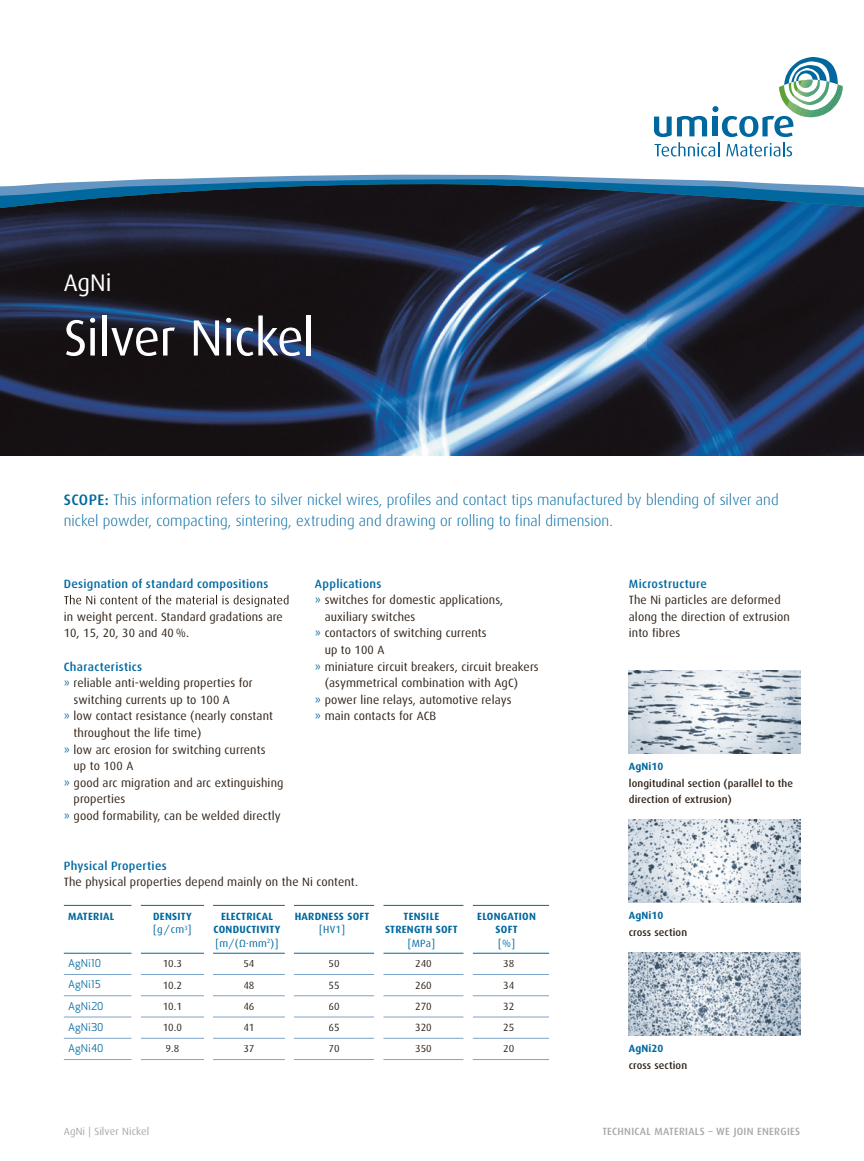
<style>
.page{position:relative;width:864px;height:1161px;background:#fff}
.page>*{position:absolute;margin:0;border:0;box-sizing:border-box;transform-origin:0 0}
.t1{font:51px "Dax";letter-spacing:-.015em;color:#fff}
.t2{font:24px "Dax";color:#fff}
.t3{font:300 15.15px/21.1px "Dax";color:#00689f}
.t4{font:12px/16.6px "Dax";letter-spacing:.01em;color:#302318}
.t5{font:500 12px "Dax";letter-spacing:.025em;color:#00689f}
.t6{font:700 10.5px/13.5px "Dax";letter-spacing:.025em;color:#00689f;text-align:center}
.t7{font:500 10.5px/16.6px "Dax";letter-spacing:.01em;color:#302318}
.t8{font:10.5px "Dax";color:#302318}
.t9{font:500 10.5px "Dax";letter-spacing:.025em;color:#a9a8a7}
.t10{font:10.5px "Apex Sans";color:#00689f}
.t11{font:10.5px "Dax";letter-spacing:.01em;color:#a9a8a7}
.t12{font:10.5px "Dax";color:#00689f}
.s1{font-weight:500}
.s2{color:#00689f}
.s3{font-weight:400}
</style>
<div class="page">
<img style="left:0;top:210px;width:863px;height:245px">
<svg style="left:0;top:174px;width:863px;height:36px;background:#405f76"></svg>
<svg style="left:654px;top:57px;width:188px;height:99px"></svg>
<svg style="left:64px;top:595px;width:225px;height:12px"></svg>
<img style="left:628px;top:671px;width:171px;height:82px">
<img style="left:628px;top:820px;width:171px;height:83px">
<img style="left:628px;top:952px;width:171px;height:83px">
<svg style="left:213px;top:952px;width:72px;height:86px"></svg>
<hr style="left:64px;top:905px;width:68px;height:1px;background:#00689f">
<hr style="left:141px;top:905px;width:63px;height:1px;background:#00689f">
<hr style="left:64px;top:953px;width:68px;height:1px;background:#00689f">
<hr style="left:141px;top:953px;width:63px;height:1px;background:#00689f">
<hr style="left:64px;top:974px;width:68px;height:1px;background:#7ca4ca">
<hr style="left:141px;top:974px;width:63px;height:1px;background:#7ca4ca">
<hr style="left:213px;top:974px;width:72px;height:1px;background:#7ca4ca">
<hr style="left:294px;top:974px;width:80px;height:1px;background:#7ca4ca">
<hr style="left:383px;top:974px;width:80px;height:1px;background:#7ca4ca">
<hr style="left:472px;top:974px;width:77px;height:1px;background:#7ca4ca">
<hr style="left:64px;top:995px;width:68px;height:1px;background:#7ca4ca">
<hr style="left:141px;top:995px;width:63px;height:1px;background:#7ca4ca">
<hr style="left:213px;top:995px;width:72px;height:1px;background:#7ca4ca">
<hr style="left:294px;top:995px;width:80px;height:1px;background:#7ca4ca">
<hr style="left:383px;top:995px;width:80px;height:1px;background:#7ca4ca">
<hr style="left:472px;top:995px;width:77px;height:1px;background:#7ca4ca">
<hr style="left:64px;top:1016px;width:68px;height:1px;background:#7ca4ca">
<hr style="left:141px;top:1016px;width:63px;height:1px;background:#7ca4ca">
<hr style="left:213px;top:1016px;width:72px;height:1px;background:#7ca4ca">
<hr style="left:294px;top:1016px;width:80px;height:1px;background:#7ca4ca">
<hr style="left:383px;top:1016px;width:80px;height:1px;background:#7ca4ca">
<hr style="left:472px;top:1016px;width:77px;height:1px;background:#7ca4ca">
<hr style="left:64px;top:1038px;width:68px;height:1px;background:#7ca4ca">
<hr style="left:141px;top:1038px;width:63px;height:1px;background:#7ca4ca">
<hr style="left:213px;top:1038px;width:72px;height:1px;background:#7ca4ca">
<hr style="left:294px;top:1038px;width:80px;height:1px;background:#7ca4ca">
<hr style="left:383px;top:1038px;width:80px;height:1px;background:#7ca4ca">
<hr style="left:472px;top:1038px;width:77px;height:1px;background:#7ca4ca">
<hr style="left:64px;top:1059px;width:68px;height:1px;background:#7ca4ca">
<hr style="left:141px;top:1059px;width:63px;height:1px;background:#7ca4ca">
<hr style="left:213px;top:1059px;width:72px;height:1px;background:#7ca4ca">
<hr style="left:294px;top:1059px;width:80px;height:1px;background:#7ca4ca">
<hr style="left:383px;top:1059px;width:80px;height:1px;background:#7ca4ca">
<hr style="left:472px;top:1059px;width:77px;height:1px;background:#7ca4ca">
<hr style="left:213px;top:905px;width:72px;height:1px;background:#00689f">
<hr style="left:294px;top:905px;width:80px;height:1px;background:#00689f">
<hr style="left:383px;top:905px;width:80px;height:1px;background:#00689f">
<hr style="left:472px;top:905px;width:77px;height:1px;background:#00689f">
<hr style="left:213px;top:953px;width:72px;height:1px;background:#00689f">
<hr style="left:294px;top:953px;width:80px;height:1px;background:#00689f">
<hr style="left:383px;top:953px;width:80px;height:1px;background:#00689f">
<hr style="left:472px;top:953px;width:77px;height:1px;background:#00689f">
<div style="left:244px;top:960px;width:10px;height:7px;background:#fff"></div>
<div style="left:244px;top:981px;width:10px;height:8px;background:#fff"></div>
<div style="left:244px;top:1002px;width:10px;height:8px;background:#fff"></div>
<div style="left:244px;top:1024px;width:9px;height:7px;background:#fff"></div>
<h2 class="t2" style="left:64px;top:270px;width:49px">AgNi</h2>
<h1 class="t1" style="left:64px;top:310px;width:253px">Silver Nickel</h1>
<p class="t3" style="left:64px;top:489px;width:716px"><span class="s1">SCOPE:</span> This information refers to silver nickel wires, profiles and contact tips manufactured by blending of silver and nickel powder, compacting, sintering, extruding and drawing or rolling to final dimension.</p>
<p class="t5" style="left:64px;top:577px;width:206px">Designation of standard compositions</p>
<p class="t4" style="left:64px;top:608px;width:220px">in weight percent. Standard gradations are<br>10, 15, 20, 30 and 40 %.</p>
<p class="t5" style="left:64px;top:660px;width:80px">Characteristics</p>
<p class="t4" style="left:64px;top:675px;width:190px"><span class="s2">»</span> reliable anti-welding properties for</p>
<p class="t4" style="left:73px;top:691px;width:158px">switching currents up to 100 A</p>
<p class="t4" style="left:64px;top:708px;width:211px"><span class="s2">»</span> low contact resistance (nearly constant</p>
<p class="t4" style="left:73px;top:725px;width:129px">throughout the life time)</p>
<p class="t4" style="left:64px;top:741px;width:203px"><span class="s2">»</span> low arc erosion for switching currents</p>
<p class="t4" style="left:73px;top:758px;width:61px">up to 100 A</p>
<p class="t4" style="left:64px;top:774px;width:221px"><span class="s2">»</span> good arc migration and arc extinguishing</p>
<p class="t4" style="left:73px;top:791px;width:53px">properties</p>
<p class="t4" style="left:64px;top:807px;width:218px"><span class="s2">»</span> good formability, can be welded directly</p>
<p class="t5" style="left:315px;top:577px;width:68px">Applications</p>
<p class="t4" style="left:315px;top:592px;width:190px"><span class="s2">»</span> switches for domestic applications,</p>
<p class="t4" style="left:324px;top:608px;width:92px">auxiliary switches</p>
<p class="t4" style="left:315px;top:625px;width:173px"><span class="s2">»</span> contactors of switching currents</p>
<p class="t4" style="left:324px;top:642px;width:61px">up to 100 A</p>
<p class="t4" style="left:315px;top:658px;width:225px"><span class="s2">»</span> miniature circuit breakers, circuit breakers</p>
<p class="t4" style="left:324px;top:675px;width:195px">(asymmetrical combination with AgC)</p>
<p class="t4" style="left:315px;top:691px;width:198px"><span class="s2">»</span> power line relays, automotive relays</p>
<p class="t4" style="left:315px;top:708px;width:123px"><span class="s2">»</span> main contacts for ACB</p>
<p class="t5" style="left:64px;top:859px;width:104px">Physical Properties</p>
<p class="t4" style="left:64px;top:874px;width:296px">The physical properties depend mainly on the Ni content.</p>
<p class="t6" style="left:68px;top:909px;width:48px">MATERIAL</p>
<p class="t6" style="left:153px;top:909px;width:40px;text-align:left">DENSITY <span class="s3">[g / cm</span><sup>3</sup><span class="s3">]</span></p>
<p class="t6" style="left:213px;top:909px;width:68px">ELECTRICAL<br>CONDUCTIVITY <span class="s3">[m/(Ω·mm</span><sup>2</sup><span class="s3">)]</span></p>
<p class="t6" style="left:294px;top:909px;width:76px">HARDNESS SOFT</p>
<p class="t12" style="left:319px;top:924px;width:27px">[HV1]</p>
<p class="t6" style="left:385px;top:909px;width:74px">TENSILE<br>STRENGTH SOFT</p>
<p class="t12" style="left:407px;top:937px;width:29px">[MPa]</p>
<p class="t6" style="left:477px;top:909px;width:60px">ELONGATION<br>SOFT</p>
<p class="t12" style="left:498px;top:937px;width:18px">[%]</p>
<p class="t10" style="left:68px;top:955px;width:34px">AgNi10</p>
<p class="t8" style="left:163px;top:958px;width:21px">10.3</p>
<p class="t8" style="left:243px;top:958px;width:13px">54</p>
<p class="t8" style="left:328px;top:958px;width:13px">50</p>
<p class="t8" style="left:415px;top:958px;width:18px">240</p>
<p class="t8" style="left:503px;top:958px;width:13px">38</p>
<p class="t10" style="left:68px;top:976px;width:34px">AgNi15</p>
<p class="t8" style="left:163px;top:979px;width:21px">10.2</p>
<p class="t8" style="left:243px;top:979px;width:13px">48</p>
<p class="t8" style="left:328px;top:979px;width:13px">55</p>
<p class="t8" style="left:415px;top:979px;width:18px">260</p>
<p class="t8" style="left:503px;top:979px;width:13px">34</p>
<p class="t10" style="left:68px;top:997px;width:37px">AgNi20</p>
<p class="t8" style="left:163px;top:1000px;width:21px">10.1</p>
<p class="t8" style="left:243px;top:1000px;width:13px">46</p>
<p class="t8" style="left:328px;top:1000px;width:13px">60</p>
<p class="t8" style="left:415px;top:1000px;width:18px">270</p>
<p class="t8" style="left:503px;top:1000px;width:13px">32</p>
<p class="t10" style="left:68px;top:1018px;width:37px">AgNi30</p>
<p class="t8" style="left:163px;top:1022px;width:21px">10.0</p>
<p class="t8" style="left:243px;top:1022px;width:13px">41</p>
<p class="t8" style="left:328px;top:1022px;width:13px">65</p>
<p class="t8" style="left:415px;top:1022px;width:18px">320</p>
<p class="t8" style="left:503px;top:1022px;width:13px">25</p>
<p class="t10" style="left:68px;top:1040px;width:37px">AgNi40</p>
<p class="t8" style="left:165px;top:1043px;width:15px">9.8</p>
<p class="t8" style="left:243px;top:1043px;width:13px">37</p>
<p class="t8" style="left:328px;top:1043px;width:13px">70</p>
<p class="t8" style="left:415px;top:1043px;width:18px">350</p>
<p class="t8" style="left:503px;top:1043px;width:13px">20</p>
<p class="t5" style="left:628px;top:577px;width:79px">Microstructure</p>
<p class="t4" style="left:628px;top:592px;width:162px">The Ni particles are deformed along the direction of extrusion into fibres</p>
<p class="t6" style="left:628px;top:760px;width:36px">AgNi10</p>
<p class="t7" style="left:628px;top:775px;width:166px">longitudinal section (parallel to the direction of extrusion)</p>
<p class="t6" style="left:628px;top:909px;width:36px">AgNi10</p>
<p class="t7" style="left:628px;top:924px;width:60px">cross section</p>
<p class="t6" style="left:628px;top:1042px;width:36px">AgNi20</p>
<p class="t7" style="left:628px;top:1057px;width:60px">cross section</p>
<p class="t11" style="left:64px;top:1125px;width:87px">AgNi | Silver Nickel</p>
<p class="t9" style="left:602px;top:1125px;width:199px">TECHNICAL MATERIALS – WE JOIN ENERGIES</p>
</div>
